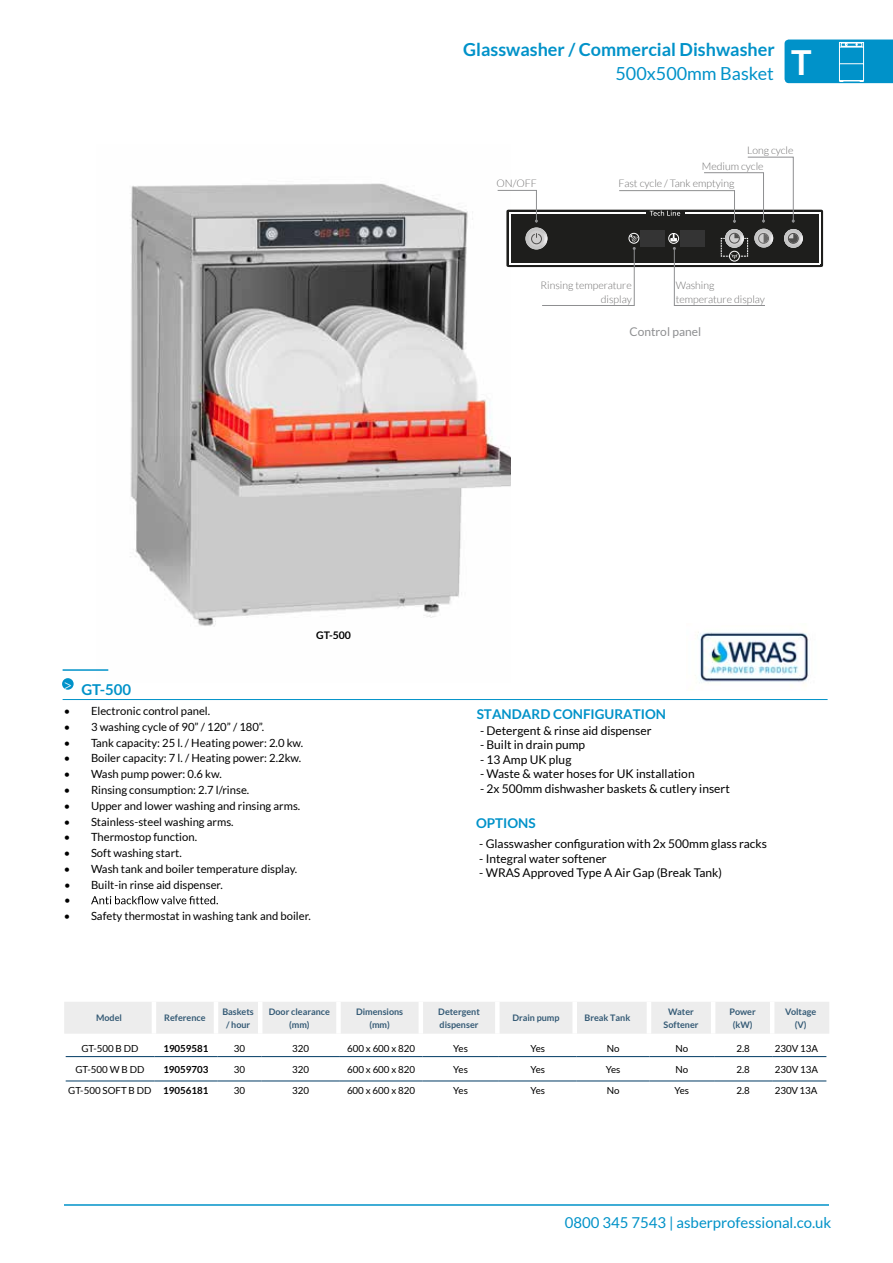
<style>
.page{position:relative;width:893px;height:1263px;background:#fff}
.page>*{position:absolute;margin:0;border:0;box-sizing:border-box;transform-origin:0 0}
.t1{font:700 18px/24px "Lato";color:#0092c9}
.t2{font:15px "Lato";color:#0192c8}
.t3{font:700 15px "Lato";color:#0092c9}
.t4{font:700 13.5px "Lato";color:#0092c9}
.t5{font:12.75px "Myriad Pro";color:#fff}
.t6{font:12px "Lato";color:#000}
.t7{font:12px "Lato";color:#8e8f91}
.t8{font:11.25px/15.8px "Lato";color:#000}
.t9{font:300 10.5px/13.5px "Lato";color:#706f6f;text-align:right}
.t10{font:700 10.5px "Lato";color:#000}
.t11{font:9.75px "Lato";color:#000}
.t12{font:700 9.75px "Lato";color:#000}
.t13{font:700 9px/13.5px "Lato";color:#345a75;text-align:center}
.s1{font-weight:400}
.s2{font-weight:700}
</style>
<div class="page">
<img style="left:108px;top:183px;width:402px;height:488px">
<svg style="left:91px;top:896px;width:127px;height:8px"></svg>
<hr style="left:66px;top:1056px;width:88px;height:1px;background:#003b64">
<hr style="left:154px;top:1056px;width:63px;height:1px;background:#003b64">
<hr style="left:217px;top:1056px;width:45px;height:1px;background:#003b64">
<hr style="left:262px;top:1056px;width:78px;height:1px;background:#003b64">
<hr style="left:340px;top:1056px;width:82px;height:1px;background:#003b64">
<hr style="left:422px;top:1056px;width:77px;height:1px;background:#003b64">
<hr style="left:499px;top:1056px;width:78px;height:1px;background:#003b64">
<hr style="left:577px;top:1056px;width:72px;height:1px;background:#003b64">
<hr style="left:649px;top:1056px;width:65px;height:1px;background:#003b64">
<hr style="left:714px;top:1056px;width:58px;height:1px;background:#003b64">
<hr style="left:772px;top:1056px;width:54px;height:1px;background:#003b64">
<hr style="left:66px;top:1081px;width:88px;height:1px;background:#003b64">
<hr style="left:154px;top:1081px;width:63px;height:1px;background:#003b64">
<hr style="left:217px;top:1081px;width:45px;height:1px;background:#003b64">
<hr style="left:262px;top:1081px;width:78px;height:1px;background:#003b64">
<hr style="left:340px;top:1081px;width:82px;height:1px;background:#003b64">
<hr style="left:422px;top:1081px;width:77px;height:1px;background:#003b64">
<hr style="left:499px;top:1081px;width:78px;height:1px;background:#003b64">
<hr style="left:577px;top:1081px;width:72px;height:1px;background:#003b64">
<hr style="left:649px;top:1081px;width:65px;height:1px;background:#003b64">
<hr style="left:714px;top:1081px;width:58px;height:1px;background:#003b64">
<hr style="left:772px;top:1081px;width:54px;height:1px;background:#003b64">
<div style="left:64px;top:1002px;width:765px;height:32px;background:#ededed"></div>
<hr style="left:152px;top:1002px;width:4px;height:32px;background:#fff">
<hr style="left:214px;top:1002px;width:4px;height:32px;background:#fff">
<hr style="left:258px;top:1002px;width:4px;height:32px;background:#fff">
<div style="left:336px;top:1002px;width:5px;height:32px;background:#fff"></div>
<hr style="left:419px;top:1002px;width:4px;height:32px;background:#fff">
<div style="left:495px;top:1002px;width:5px;height:32px;background:#fff"></div>
<div style="left:572px;top:1002px;width:5px;height:32px;background:#fff"></div>
<hr style="left:647px;top:1002px;width:4px;height:32px;background:#fff">
<hr style="left:711px;top:1002px;width:4px;height:32px;background:#fff">
<hr style="left:770px;top:1002px;width:4px;height:32px;background:#fff">
<svg style="left:497px;top:157px;width:326px;height:149px"></svg>
<div style="left:62px;top:678px;width:12px;height:12px;background:#0092c9;border-radius:50%"></div>
<hr style="left:63px;top:669px;width:45px;height:2px;background:#0092c9">
<hr style="left:63px;top:699px;width:765px;height:1px;background:#0092c9">
<svg style="left:784px;top:40px;width:109px;height:43px"></svg>
<hr style="left:64px;top:1204px;width:765px;height:2px;background:#0092c9">
<img style="left:695px;top:632px;width:114px;height:51px">
<p class="t1" style="left:615px;top:37px;width:198px;text-indent:-152px">Glasswasher / Commercial Dishwasher<br><span class="s1">500x500mm Basket</span> <sup>T</sup></p>
<p class="t9" style="left:747px;top:144px;width:48px">Long cycle</p>
<p class="t9" style="left:702px;top:159px;width:63px">Medium cycle</p>
<p class="t9" style="left:497px;top:176px;width:42px">ON/OFF</p>
<p class="t9" style="left:618px;top:177px;width:118px">Fast cycle / Tank emptying</p>
<p class="t9" style="left:541px;top:278px;width:93px">Rinsing temperature display</p>
<p class="t9" style="left:676px;top:279px;width:91px;text-align:left">Washing temperature display</p>
<p class="t10" style="left:316px;top:629px;width:36px">GT-500</p>
<p class="t5" style="left:64px;top:677px;width:9px">&gt;</p>
<p class="t3" style="left:81px;top:680px;width:51px">GT-500</p>
<p class="t8" style="left:64px;top:703px;width:148px">• Electronic control panel.</p>
<p class="t8" style="left:64px;top:719px;width:202px">• 3 washing cycle of 90” / 120” / 180”.</p>
<p class="t8" style="left:64px;top:735px;width:241px">• Tank capacity: 25 l. / Heating power: 2.0 kw.</p>
<p class="t8" style="left:64px;top:750px;width:239px">• Boiler capacity: 7 l. / Heating power: 2.2kw.</p>
<p class="t8" style="left:64px;top:766px;width:159px">• Wash pump power: 0.6 kw.</p>
<p class="t8" style="left:64px;top:782px;width:187px">• Rinsing consumption: 2.7 l/rinse.</p>
<p class="t8" style="left:64px;top:798px;width:238px">• Upper and lower washing and rinsing arms.</p>
<p class="t8" style="left:64px;top:813px;width:171px">• Stainless-steel washing arms.</p>
<p class="t8" style="left:64px;top:829px;width:135px">• Thermostop function.</p>
<p class="t8" style="left:64px;top:845px;width:119px">• Soft washing start.</p>
<p class="t8" style="left:64px;top:861px;width:235px">• Wash tank and boiler temperature display.</p>
<p class="t8" style="left:64px;top:876px;width:160px">• Built-in rinse aid dispenser. •</p>
<p class="t8" style="left:64px;top:908px;width:248px">• Safety thermostat in washing tank and boiler.</p>
<p class="t7" style="left:629px;top:325px;width:73px">Control panel</p>
<p class="t4" style="left:477px;top:706px;width:191px">STANDARD CONFIGURATION</p>
<p class="t6" style="left:480px;top:724px;width:173px">- Detergent &amp; rinse aid dispenser</p>
<p class="t6" style="left:480px;top:738px;width:107px">- Built in drain pump</p>
<p class="t6" style="left:480px;top:753px;width:93px">- 13 Amp UK plug</p>
<p class="t6" style="left:480px;top:767px;width:216px">- Waste &amp; water hoses for UK installation</p>
<p class="t6" style="left:480px;top:781px;width:251px">- 2x 500mm dishwasher baskets &amp; cutlery insert</p>
<p class="t4" style="left:476px;top:815px;width:61px">OPTIONS</p>
<p class="t6" style="left:479px;top:837px;width:289px">- Glasswasher configuration with 2x 500mm glass racks</p>
<p class="t6" style="left:479px;top:851px;width:129px">- Integral water softener</p>
<p class="t6" style="left:479px;top:866px;width:244px">- WRAS Approved Type A Air Gap (Break Tank)</p>
<p class="t13" style="left:96px;top:1011px;width:27px">Model</p>
<p class="t13" style="left:164px;top:1011px;width:43px">Reference</p>
<p class="t13" style="left:222px;top:1004px;width:33px">Baskets / hour</p>
<p class="t13" style="left:269px;top:1004px;width:63px">Door clearance (mm)</p>
<p class="t13" style="left:356px;top:1004px;width:49px">Dimensions (mm)</p>
<p class="t13" style="left:438px;top:1004px;width:43px;text-align:left">Detergent dispenser</p>
<p class="t13" style="left:512px;top:1011px;width:49px">Drain pump</p>
<p class="t13" style="left:584px;top:1011px;width:47px">Break Tank</p>
<p class="t13" style="left:664px;top:1004px;width:36px">Water<br>Softener</p>
<p class="t13" style="left:730px;top:1004px;width:28px">Power (kW)</p>
<p class="t13" style="left:785px;top:1004px;width:33px">Voltage (V)</p>
<p class="t11" style="left:81px;top:1042px;width:59px">GT-500 B DD</p>
<p class="t12" style="left:163px;top:1042px;width:47px">19059581</p>
<p class="t11" style="left:234px;top:1042px;width:13px">30</p>
<p class="t11" style="left:292px;top:1042px;width:18px">320</p>
<p class="t11" style="left:347px;top:1042px;width:70px">600 x 600 x 820</p>
<p class="t11" style="left:453px;top:1042px;width:16px">Yes</p>
<p class="t11" style="left:530px;top:1042px;width:16px">Yes</p>
<p class="t11" style="left:607px;top:1042px;width:14px">No</p>
<p class="t11" style="left:675px;top:1042px;width:14px">No</p>
<p class="t11" style="left:736px;top:1042px;width:15px">2.8</p>
<p class="t11" style="left:775px;top:1042px;width:45px">230V 13A</p>
<p class="t11" style="left:75px;top:1064px;width:70px">GT-500 W B DD</p>
<p class="t12" style="left:163px;top:1063px;width:47px">19059703</p>
<p class="t11" style="left:234px;top:1064px;width:13px">30</p>
<p class="t11" style="left:292px;top:1064px;width:18px">320</p>
<p class="t11" style="left:347px;top:1064px;width:70px">600 x 600 x 820</p>
<p class="t11" style="left:453px;top:1064px;width:16px">Yes</p>
<p class="t11" style="left:530px;top:1064px;width:16px">Yes</p>
<p class="t11" style="left:606px;top:1064px;width:16px">Yes</p>
<p class="t11" style="left:675px;top:1064px;width:14px">No</p>
<p class="t11" style="left:736px;top:1064px;width:15px">2.8</p>
<p class="t11" style="left:775px;top:1064px;width:45px">230V 13A</p>
<p class="t11" style="left:68px;top:1085px;width:142px">GT-500 SOFT B DD <span class="s2">19056181</span></p>
<p class="t11" style="left:234px;top:1085px;width:13px">30</p>
<p class="t11" style="left:292px;top:1085px;width:18px">320</p>
<p class="t11" style="left:347px;top:1085px;width:70px">600 x 600 x 820</p>
<p class="t11" style="left:453px;top:1085px;width:16px">Yes</p>
<p class="t11" style="left:530px;top:1085px;width:16px">Yes</p>
<p class="t11" style="left:607px;top:1085px;width:14px">No</p>
<p class="t11" style="left:674px;top:1085px;width:16px">Yes</p>
<p class="t11" style="left:736px;top:1085px;width:15px">2.8</p>
<p class="t11" style="left:775px;top:1085px;width:44px">230V 13A</p>
<p class="t2" style="left:565px;top:1214px;width:268px">0800 345 7543 | asberprofessional.co.uk</p>
</div>
